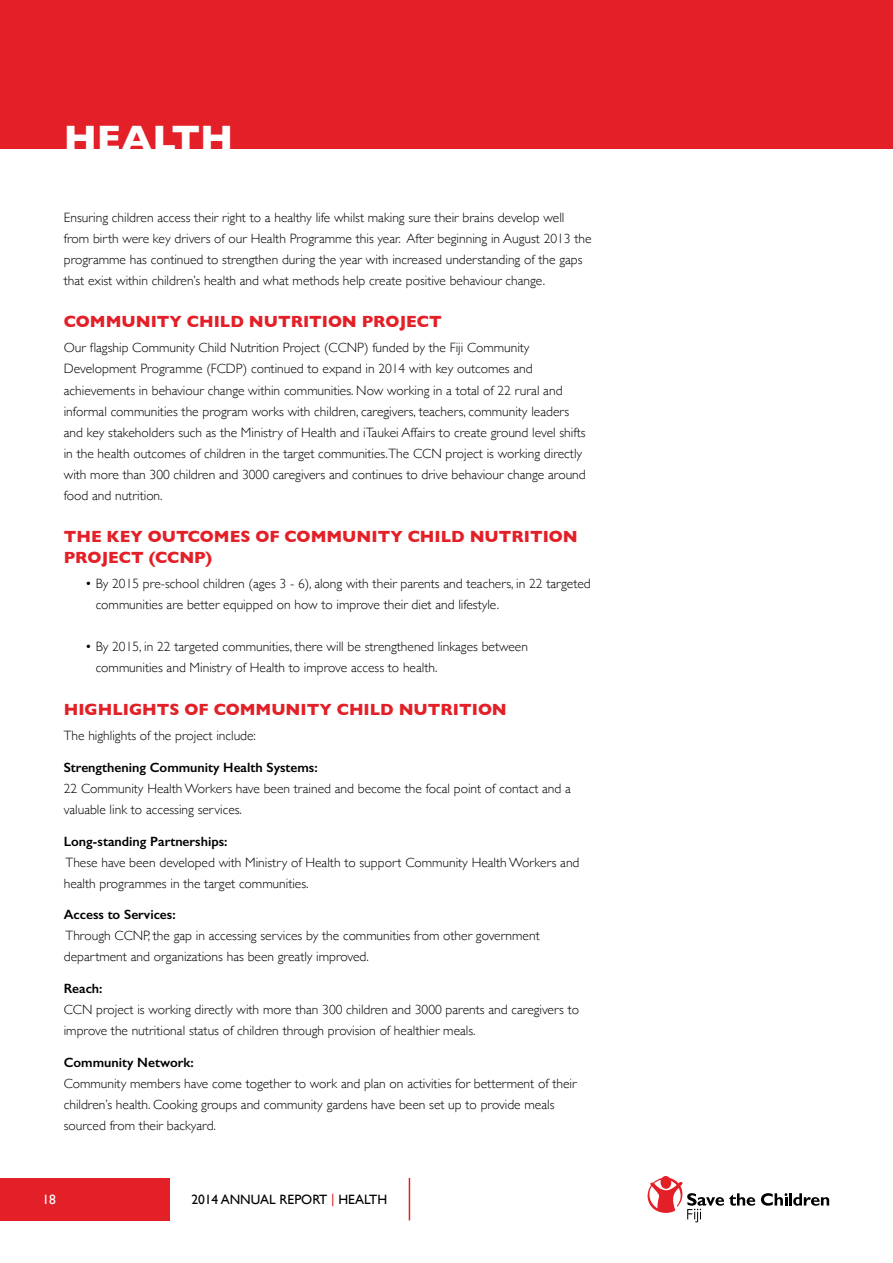
<style>
.page{position:relative;width:893px;height:1263px;background:#fff}
.page>*{position:absolute;margin:0;border:0;box-sizing:border-box;transform-origin:0 0}
.t1{font:700 37.5px "Gill Sans";color:#fff}
.t2{font:700 16.5px "Gill Sans";color:#e31f27}
.t3{font:300 13.5px/21px "Gill Sans";color:#000}
.t4{font:600 13.5px "Gill Sans";color:#000}
.t5{font:13.5px "Gill Sans";color:#000}
.t6{font:13.5px "Gill Sans";color:#fff}
.s1{color:#e31f27}
</style>
<div class="page">
<div style="left:0;top:1178px;width:170px;height:42px;background:#e31f27"></div>
<svg style="left:761px;top:1193px;width:68px;height:13px"></svg>
<svg style="left:647px;top:1176px;width:108px;height:46px"></svg>
<hr style="left:409px;top:1178px;width:1px;height:42px;background:#e31f27">
<div style="left:0;top:0;width:893px;height:149px;background:#e31f27"></div>
<h1 class="t1" style="left:64px;top:109px;width:171px">HEALTH</h1>
<p class="t3" style="left:64px;top:206px;width:529px">Ensuring children access their right to a healthy life whilst making sure their brains develop well from birth were key drivers of our Health Programme this year. After beginning in August 2013 the programme has continued to strengthen during the year with increased understanding of the gaps that exist within children’s health and what methods help create positive behaviour change.</p>
<p class="t2" style="left:64px;top:309px;width:380px">COMM UNITY CHI LD NUTRITION PROJECT</p>
<p class="t3" style="left:64px;top:337px;width:523px">Our flagship Community Child Nutrition Project (CCNP) funded by the Fiji Community Development Programme (FCDP) continued to expand in 2014 with key outcomes and achievements in behaviour change within communities. Now working in a total of 22 rural and informal communities the program works with children, caregivers, teachers, community leaders and key stakeholders such as the Ministry of Health and iTaukei Affairs to create ground level shifts in the health outcomes of children in the target communities.The CCN project is working directly with more than 300 children and 3000 caregivers and continues to drive behaviour change around food and nutrition.</p>
<p class="t2" style="left:64px;top:523px;width:98px">THE KEY OUTCO</p>
<p class="t2" style="left:214px;top:523px;width:285px">MES OF COMMUNITY CHILD NUTR</p>
<p class="t2" style="left:524px;top:523px;width:40px">ITION</p>
<p class="t2" style="left:64px;top:544px;width:57px">PROJECT</p>
<p class="t2" style="left:149px;top:544px;width:65px">(CCNP)</p>
<p class="t3" style="left:96px;top:572px;width:497px;text-indent:-11px">• By 2015 pre-school children (ages 3 - 6), along with their parents and teachers, in 22 targeted communities are better equipped on how to improve their diet and lifestyle.</p>
<p class="t3" style="left:96px;top:636px;width:434px;text-indent:-11px">• By 2015, in 22 targeted communities, there will be strengthened linkages between communities and Ministry of Health to improve access to health.</p>
<p class="t2" style="left:64px;top:696px;width:350px">HIGHLIGHTS OF COMMUNITY CHILD NUTR</p>
<p class="t2" style="left:453px;top:696px;width:40px">ITION</p>
<p class="t3" style="left:64px;top:724px;width:194px">The highlights of the project include:</p>
<p class="t4" style="left:64px;top:759px;width:255px">Strengthening Community Health Systems:</p>
<p class="t3" style="left:64px;top:777px;width:509px">22 Community Health Workers have been trained and become the focal point of contact and a valuable link to accessing services.</p>
<p class="t4" style="left:64px;top:833px;width:165px">Long-standing Partnerships:</p>
<p class="t3" style="left:64px;top:851px;width:517px">These have been developed with Ministry of Health to support Community Health Workers and health programmes in the target communities.</p>
<p class="t4" style="left:64px;top:907px;width:113px">Access to Services:</p>
<p class="t3" style="left:64px;top:925px;width:477px">Through CCNP, the gap in accessing services by the communities from other government department and organizations has been greatly improved.</p>
<p class="t4" style="left:64px;top:980px;width:40px">Reach:</p>
<p class="t3" style="left:64px;top:999px;width:517px">CCN project is working directly with more than 300 children and 3000 parents and caregivers to improve the nutritional status of children through provision of healthier meals.</p>
<p class="t4" style="left:64px;top:1054px;width:132px">Community Network:</p>
<p class="t3" style="left:64px;top:1072px;width:514px">Community members have come together to work and plan on activities for betterment of their children’s health. Cooking groups and community gardens have been set up to provide meals sourced from their backyard.</p>
<p class="t6" style="left:43px;top:1191px;width:15px">18</p>
<p class="t5" style="left:191px;top:1191px;width:197px">2014 ANNUAL REPORT <span class="s1">|</span> HEALTH</p>
</div>
